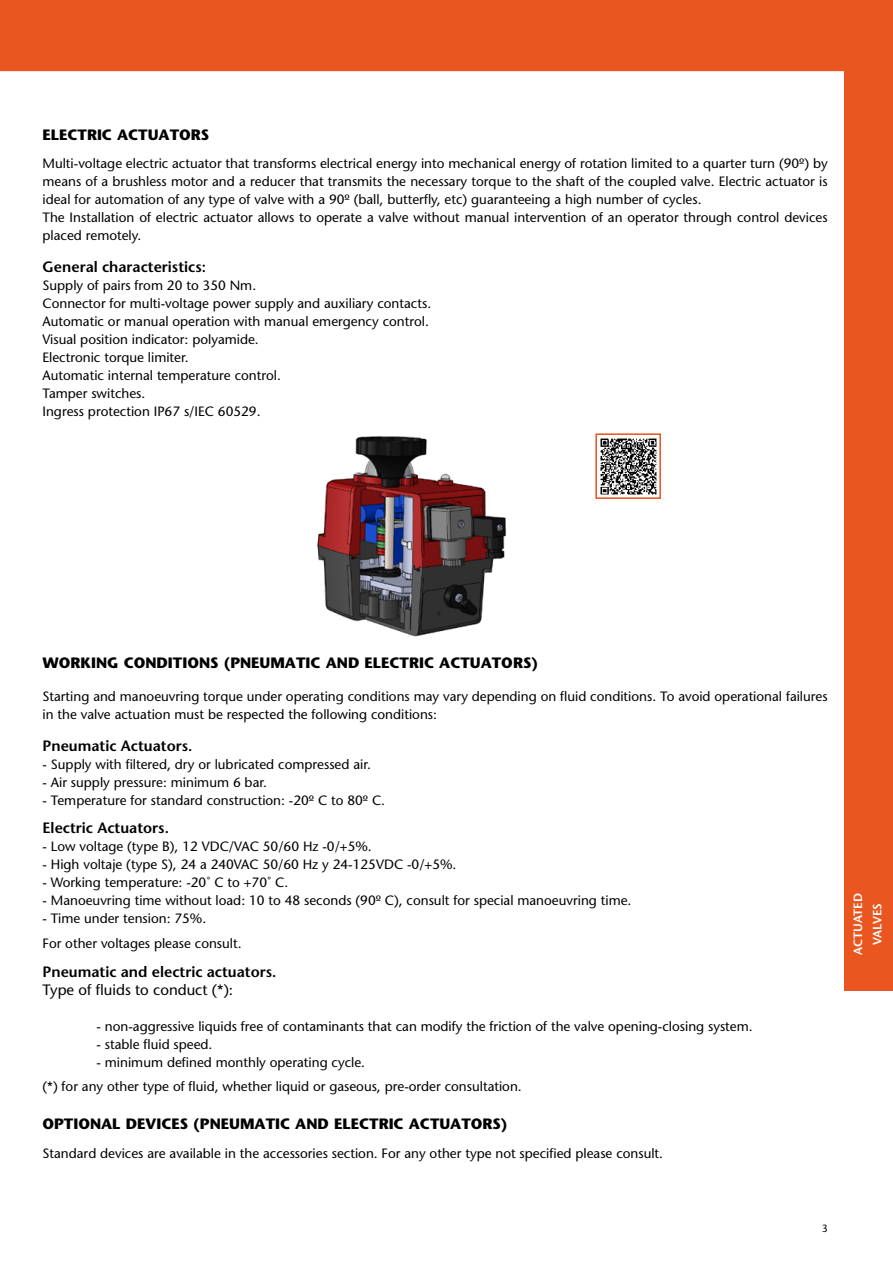
<style>
.page{position:relative;width:893px;height:1263px;background:#fff}
.page>*{position:absolute;margin:0;border:0;box-sizing:border-box;transform-origin:0 0}
.t1{font:700 15px "Stone Sans";color:#000}
.t2{font:600 15px "Stone Sans";color:#000}
.t3{font:15px "Stone Sans";color:#000}
.t4{font:13.5px/18px "Stone Sans";color:#000}
.t5{font:600 12px/19.5px "Stone Sans";color:#fff;text-align:center}
.t6{font:10.5px "Stone Sans";color:#000}
</style>
<div class="page">
<div style="left:844px;top:0;width:49px;height:990px;background:#ea561f"></div>
<img style="left:317px;top:436px;width:189px;height:201px">
<div style="left:0;top:0;width:844px;height:71px;background:#ea561f"></div>
<img style="left:600px;top:438px;width:57px;height:57px">
<div style="left:595px;top:433px;width:66px;height:66px;border:2px solid #ea561f"></div>
<p class="t1" style="left:43px;top:125px;width:168px">ELECTRIC ACTUATORS</p>
<p class="t4" style="left:43px;top:154px;width:787px">Multi-voltage electric actuator that transforms electrical energy into mechanical energy of rotation limited to a quarter turn (90º) by means of a brushless motor and a reducer that transmits the necessary torque to the shaft of the coupled valve. Electric actuator is ideal for automation of any type of valve with a 90º (ball, butterfly, etc) guaranteeing a high number of cycles.<br>The Installation of electric actuator allows to operate a valve without manual intervention of an operator through control devices placed remotely.</p>
<p class="t2" style="left:43px;top:258px;width:165px">General characteristics:</p>
<p class="t4" style="left:43px;top:277px;width:390px">Supply of pairs from 20 to 350 Nm.<br>Connector for multi-voltage power supply and auxiliary contacts.<br>Automatic or manual operation with manual emergency control.<br>Visual position indicator: polyamide.<br>Electronic torque limiter.<br>Automatic internal temperature control.<br>Tamper switches.<br>Ingress protection IP67 s/IEC 60529.</p>
<p class="t1" style="left:43px;top:653px;width:497px">WORKING CONDITIONS (PNEUMATIC AND ELECTRIC ACTUATORS)</p>
<p class="t4" style="left:43px;top:687px;width:787px">Starting and manoeuvring torque under operating conditions may vary depending on fluid conditions. To avoid operational failures in the valve actuation must be respected the following conditions:</p>
<p class="t2" style="left:43px;top:736px;width:151px">Pneumatic Actuators.</p>
<p class="t4" style="left:43px;top:755px;width:330px">- Supply with filtered, dry or lubricated compressed air.</p>
<p class="t4" style="left:43px;top:773px;width:226px">- Air supply pressure: minimum 6 bar.</p>
<p class="t4" style="left:43px;top:791px;width:344px">- Temperature for standard construction: -20º C to 80º C.</p>
<p class="t2" style="left:43px;top:819px;width:128px">Electric Actuators.</p>
<p class="t4" style="left:43px;top:837px;width:331px">- Low voltage (type B), 12 VDC/VAC 50/60 Hz -0/+5%.</p>
<p class="t4" style="left:43px;top:855px;width:415px">- High voltaje (type S), 24 a 240VAC 50/60 Hz y 24-125VDC -0/+5%.</p>
<p class="t4" style="left:43px;top:873px;width:247px">- Working temperature: -20˚ C to +70˚ C.</p>
<p class="t4" style="left:43px;top:891px;width:590px">- Manoeuvring time without load: 10 to 48 seconds (90º C), consult for special manoeuvring time.</p>
<p class="t4" style="left:43px;top:909px;width:165px">- Time under tension: 75%.</p>
<p class="t4" style="left:43px;top:934px;width:201px">For other voltages please consult.</p>
<p class="t2" style="left:43px;top:962px;width:235px">Pneumatic and electric actuators.</p>
<p class="t3" style="left:43px;top:980px;width:192px">Type of fluids to conduct (*):</p>
<p class="t4" style="left:97px;top:1017px;width:658px">- non-aggressive liquids free of contaminants that can modify the friction of the valve opening-closing system.</p>
<p class="t4" style="left:97px;top:1035px;width:117px">- stable fluid speed.</p>
<p class="t4" style="left:97px;top:1053px;width:270px">- minimum defined monthly operating cycle.</p>
<p class="t4" style="left:43px;top:1077px;width:481px">(*) for any other type of fluid, whether liquid or gaseous, pre-order consultation.</p>
<p class="t1" style="left:43px;top:1114px;width:467px">OPTIONAL DEVICES (PNEUMATIC AND ELECTRIC ACTUATORS)</p>
<p class="t4" style="left:43px;top:1144px;width:622px">Standard devices are available in the accessories section. For any other type not specified please consult.</p>
<p class="t6" style="left:822px;top:1222px;width:8px">3</p>
<p class="t5" style="left:848px;top:955px;width:63px;rotate:-90deg">ACTUATED<br>VALVES</p>
</div>
